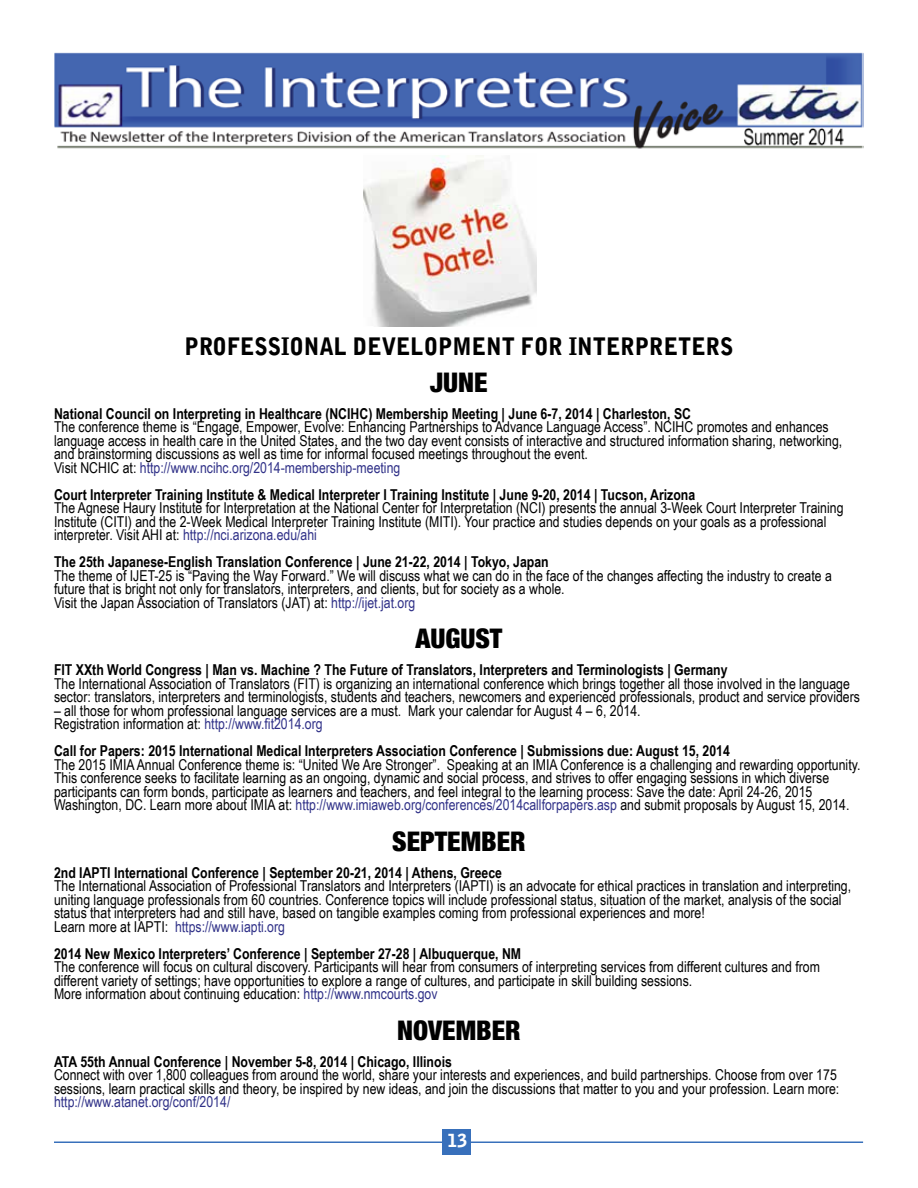
<style>
.page{position:relative;width:918px;height:1188px;background:#fff}
.page>*{position:absolute;margin:0;border:0;box-sizing:border-box;transform-origin:0 0}
.t1{font:900 condensed 27px "Helvetica Neue";color:#000}
.t2{font:900 24px "Bell Gothic Std";color:#000;scale:.9 1}
.t3{font:900 18px "Bell Gothic Std";color:#fff}
.t4{font:15px/13.5px "Arial Narrow";color:#000}
.t5{font:700 15px "Arial Narrow";color:#000}
.t6{font:15px "Arial Narrow";color:#303188}
.s1{color:#303188}
</style>
<div class="page">
<hr style="left:54px;top:1142px;width:809px;height:1px;background:#3870bb">
<div style="left:442px;top:1130px;width:29px;height:25px;background:#3870bb"></div>
<img style="left:364px;top:155px;width:173px;height:171px">
<img style="left:54px;top:52px;width:810px;height:97px">
<h2 class="t2" style="left:185px;top:332px;width:611px">PROFESSIONAL DEVELOPMENT FOR INTERPRETERS</h2>
<h1 class="t1" style="left:430px;top:360px;width:59px">JUNE</h1>
<p class="t5" style="left:54px;top:402px;width:639px">National Council on Interpreting in Healthcare (NCIHC) Membership Meeting | June 6-7, 2014 | Charleston, SC</p>
<p class="t4" style="left:54px;top:420px;width:790px">The conference theme is “Engage, Empower, Evolve: Enhancing Partnerships to Advance Language Access”. NCIHC promotes and enhances language access in health care in the United States, and the two day event consists of interactive and structured information sharing, networking, and brainstorming discussions as well as time for informal focused meetings throughout the event.<br>Visit NCHIC at: <span class="s1">http://www.ncihc.org/2014-membership-meeting</span></p>
<p class="t5" style="left:54px;top:483px;width:643px">Court Interpreter Training Institute &amp; Medical Interpreter I Training Institute | June 9-20, 2014 | Tucson, Arizona</p>
<p class="t4" style="left:54px;top:501px;width:791px">The Agnese Haury Institute for Interpretation at the National Center for Interpretation (NCI) presents the annual 3-Week Court Interpreter Training<br>Institute (CITI) and the 2-Week Medical Interpreter Training Institute (MITI). Your practice and studies depends on your goals as a professional interpreter. Visit AHI at: <span class="s1">http://nci.arizona.edu/ahi</span></p>
<p class="t5" style="left:54px;top:551px;width:496px">The 25th Japanese-English Translation Conference | June 21-22, 2014 | Tokyo, Japan</p>
<p class="t4" style="left:54px;top:568px;width:779px">The theme of IJET-25 is “Paving the Way Forward.” We will discuss what we can do in the face of the changes affecting the industry to create a future that is bright not only for translators, interpreters, and clients, but for society as a whole.<br>Visit the Japan Association of Translators (JAT) at: <span class="s1">http://ijet.jat.org</span></p>
<h1 class="t1" style="left:416px;top:616px;width:88px">AUGUST</h1>
<p class="t5" style="left:54px;top:659px;width:675px">FIT XXth World Congress | Man vs. Machine ? The Future of Translators, Interpreters and Terminologists | Germany</p>
<p class="t4" style="left:54px;top:676px;width:808px">The International Association of Translators (FIT) is organizing an international conference which brings together all those involved in the language sector: translators, interpreters and terminologists, students and teachers, newcomers and experienced professionals, product and service providers</p>
<p class="t4" style="left:54px;top:703px;width:588px">– all those for whom professional language services are a must. Mark your calendar for August 4 – 6, 2014.<br>Registration information at: <span class="s1">http://www.fit2014.org</span></p>
<p class="t5" style="left:54px;top:740px;width:677px">Call for Papers: 2015 International Medical Interpreters Association Conference | Submissions due: August 15, 2014</p>
<p class="t4" style="left:54px;top:757px;width:808px">The 2015 IMIA Annual Conference theme is: “United We Are Stronger”. Speaking at an IMIA Conference is a challenging and rewarding opportunity.<br>This conference seeks to facilitate learning as an ongoing, dynamic and social process, and strives to offer engaging sessions in which diverse participants can form bonds, participate as learners and teachers, and feel integral to the learning process: Save the date: April 24-26, 2015<br>Washington, DC. Learn more about IMIA at: <span class="s1">http://www.imiaweb.org/conferences/2014callforpapers.asp</span> and submit proposals by August 15, 2014.</p>
<h1 class="t1" style="left:392px;top:819px;width:135px">SEPTEMBER</h1>
<p class="t5" style="left:54px;top:861px;width:450px">2nd IAPTI International Conference | September 20-21, 2014 | Athens, Greece</p>
<p class="t4" style="left:54px;top:879px;width:799px">The International Association of Professional Translators and Interpreters (IAPTI) is an advocate for ethical practices in translation and interpreting, uniting language professionals from 60 countries. Conference topics will include professional status, situation of the market, analysis of the social status that interpreters had and still have, based on tangible examples coming from professional experiences and more!<br>Learn more at IAPTI: <span class="s1">https://www.iapti.org</span></p>
<p class="t5" style="left:54px;top:942px;width:469px">2014 New Mexico Interpreters’ Conference | September 27-28 | Albuquerque, NM</p>
<p class="t4" style="left:54px;top:960px;width:768px">The conference will focus on cultural discovery. Participants will hear from consumers of interpreting services from different cultures and from different variety of settings; have opportunities to explore a range of cultures, and participate in skill building sessions.<br>More information about continuing education: <span class="s1">http://www.nmcourts.gov</span></p>
<h1 class="t1" style="left:397px;top:1008px;width:125px">NOVEMBER</h1>
<p class="t5" style="left:54px;top:1050px;width:399px">ATA 55th Annual Conference | November 5-8, 2014 | Chicago, Illinois</p>
<p class="t4" style="left:54px;top:1068px;width:787px">Connect with over 1,800 colleagues from around the world, share your interests and experiences, and build partnerships. Choose from over 175 sessions, learn practical skills and theory, be inspired by new ideas, and join the discussions that matter to you and your profession. Learn more:</p>
<p class="t6" style="left:54px;top:1091px;width:178px">http://www.atanet.org/conf/2014/</p>
<p class="t3" style="left:448px;top:1131px;width:22px">13</p>
</div>
